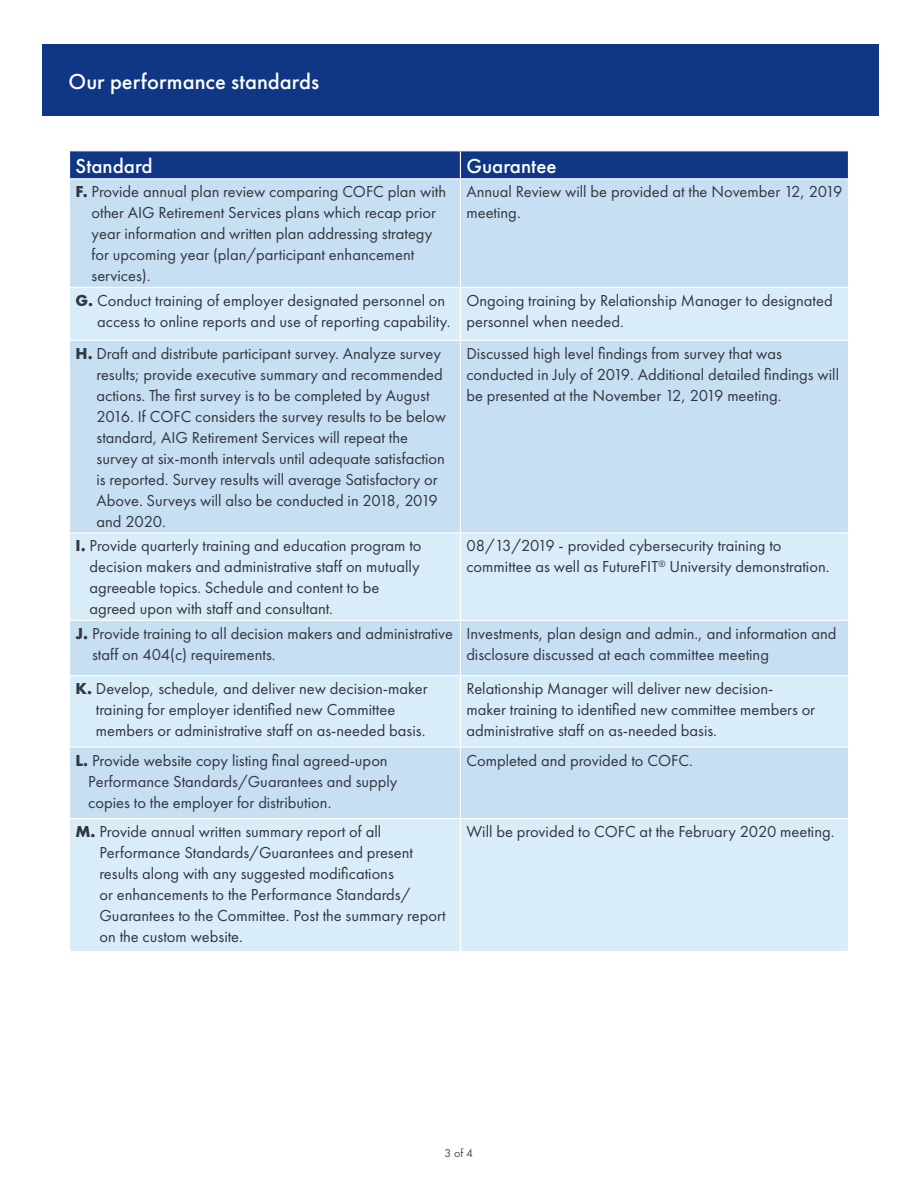
<style>
.page{position:relative;width:918px;height:1188px;background:#fff}
.page>*{position:absolute;margin:0;border:0;box-sizing:border-box;transform-origin:0 0}
.t1{font:500 22.5px "Futura PT";color:#fff}
.FPT_Small_subhead_14{font:500 21px "Futura PT";color:#fff}
.FPT_Body_Gray_11_14{font:16.5px/21px "Futura PT";color:#323640}
.FPT_Page_numbers_8_1{font:12px "Futura PT";color:#4b4c4d}
.s1{font-weight:700}
</style>
<div class="page">
<div style="left:42px;top:44px;width:837px;height:72px;background:#103785"></div>
<div style="left:70px;top:179px;width:778px;height:108px;background:#c7dff2"></div>
<svg style="left:70px;top:288px;width:778px;height:663px;background:#d0e6f5"></svg>
<div style="left:69px;top:151px;width:780px;height:27px;background:#103785"></div>
<hr style="left:460px;top:288px;width:1px;height:52px;background:#fff">
<hr style="left:69px;top:340px;width:391px;height:1px;background:#fff">
<hr style="left:460px;top:340px;width:389px;height:1px;background:#fff">
<hr style="left:460px;top:341px;width:1px;height:191px;background:#fff">
<hr style="left:69px;top:532px;width:391px;height:1px;background:#fff">
<hr style="left:460px;top:532px;width:389px;height:1px;background:#fff">
<hr style="left:460px;top:533px;width:1px;height:87px;background:#fff">
<hr style="left:69px;top:620px;width:391px;height:1px;background:#fff">
<hr style="left:460px;top:620px;width:389px;height:1px;background:#fff">
<hr style="left:460px;top:621px;width:1px;height:54px;background:#fff">
<hr style="left:69px;top:675px;width:391px;height:1px;background:#fff">
<hr style="left:460px;top:179px;width:1px;height:108px;background:#fff">
<hr style="left:460px;top:675px;width:389px;height:1px;background:#fff">
<hr style="left:460px;top:676px;width:1px;height:71px;background:#fff">
<hr style="left:69px;top:747px;width:391px;height:1px;background:#fff">
<hr style="left:460px;top:747px;width:389px;height:1px;background:#fff">
<hr style="left:460px;top:748px;width:1px;height:70px;background:#fff">
<hr style="left:69px;top:818px;width:391px;height:1px;background:#fff">
<hr style="left:460px;top:818px;width:389px;height:1px;background:#fff">
<hr style="left:460px;top:819px;width:1px;height:132px;background:#fff">
<p class="t1" style="left:69px;top:68px;width:252px">Our performance standards</p>
<p class="FPT_Small_subhead_14" style="left:76px;top:153px;width:78px">Standard</p>
<p class="FPT_Small_subhead_14" style="left:466px;top:153px;width:92px">Guarantee</p>
<p class="FPT_Body_Gray_11_14" style="left:92px;top:181px;width:356px;text-indent:-16px"><span class="s1">F.</span> Provide annual plan review comparing COFC plan with other AIG Retirement Services plans which recap prior year information and written plan addressing strategy for upcoming year (plan/participant enhancement services).</p>
<p class="FPT_Body_Gray_11_14" style="left:466px;top:181px;width:378px">Annual Review will be provided at the November 12, 2019 meeting.</p>
<p class="FPT_Body_Gray_11_14" style="left:97px;top:290px;width:355px;text-indent:-22px"><span class="s1">G.</span> Conduct training of employer designated personnel on access to online reports and use of reporting capability.</p>
<p class="FPT_Body_Gray_11_14" style="left:466px;top:290px;width:368px">Ongoing training by Relationship Manager to designated personnel when needed.</p>
<p class="FPT_Body_Gray_11_14" style="left:97px;top:343px;width:351px;text-indent:-21px"><span class="s1">H.</span> Draft and distribute participant survey. Analyze survey results; provide executive summary and recommended actions. The first survey is to be completed by August 2016. If COFC considers the survey results to be below standard, AIG Retirement Services will repeat the survey at six-month intervals until adequate satisfaction is reported. Survey results will average Satisfactory or Above. Surveys will also be conducted in 2018, 2019 and 2020.</p>
<p class="FPT_Body_Gray_11_14" style="left:466px;top:343px;width:374px">Discussed high level findings from survey that was conducted in July of 2019. Additional detailed findings will be presented at the November 12, 2019 meeting.</p>
<p class="FPT_Body_Gray_11_14" style="left:90px;top:535px;width:334px;text-indent:-14px"><span class="s1">I.</span> Provide quarterly training and education program to decision makers and administrative staff on mutually agreeable topics. Schedule and content to be agreed upon with staff and consultant.</p>
<p class="FPT_Body_Gray_11_14" style="left:466px;top:535px;width:365px">08/13/2019 - provided cybersecurity training to committee as well as FutureFIT<sup>®</sup> University demonstration.</p>
<p class="FPT_Body_Gray_11_14" style="left:92px;top:623px;width:363px;text-indent:-17px"><span class="s1">J.</span> Provide training to all decision makers and administrative staff on 404(c) requirements.</p>
<p class="FPT_Body_Gray_11_14" style="left:466px;top:623px;width:372px">Investments, plan design and admin., and information and disclosure discussed at each committee meeting</p>
<p class="FPT_Body_Gray_11_14" style="left:96px;top:678px;width:333px;text-indent:-20px"><span class="s1">K.</span> Develop, schedule, and deliver new decision-maker training for employer identified new Committee members or administrative staff on as-needed basis.</p>
<p class="FPT_Body_Gray_11_14" style="left:466px;top:678px;width:350px">Relationship Manager will deliver new decision&shy;maker training to identified new committee members or administrative staff on as-needed basis.</p>
<p class="FPT_Body_Gray_11_14" style="left:88px;top:750px;width:311px;text-indent:-13px"><span class="s1">L.</span> Provide website copy listing final agreed-upon<br>Performance Standards/Guarantees and supply copies to the employer for distribution.</p>
<p class="FPT_Body_Gray_11_14" style="left:466px;top:750px;width:228px">Completed and provided to COFC.</p>
<p class="FPT_Body_Gray_11_14" style="left:99px;top:821px;width:348px;text-indent:-24px"><span class="s1">M.</span> Provide annual written summary report of all Performance Standards/Guarantees and present results along with any suggested modifications<br>or enhancements to the Performance Standards/ Guarantees to the Committee. Post the summary report on the custom website.</p>
<p class="FPT_Body_Gray_11_14" style="left:466px;top:821px;width:370px">Will be provided to COFC at the February 2020 meeting.</p>
<p class="FPT_Page_numbers_8_1" style="left:444px;top:1146px;width:30px">3 of 4</p>
</div>
